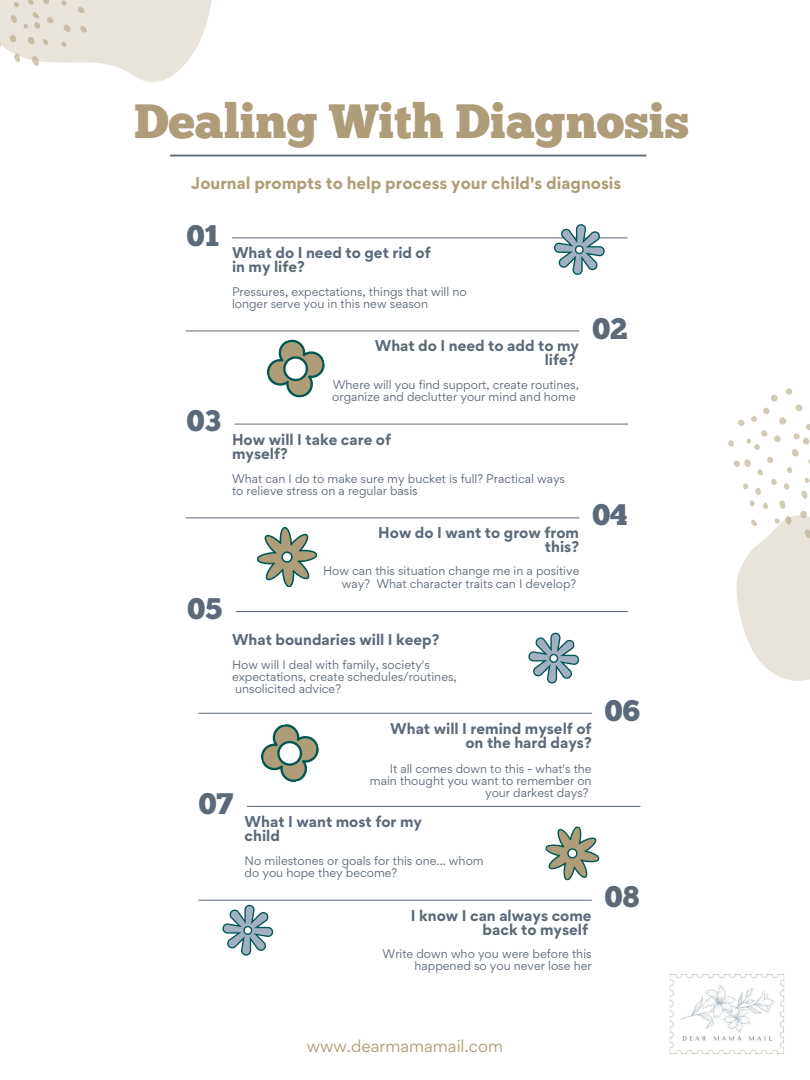
<style>
.page{position:relative;width:810px;height:1080px;background:#fff}
.page>*{position:absolute;margin:0;border:0;box-sizing:border-box;transform-origin:0 0}
.t1{font:48.12px "Chunk Five";color:#ae9d78}
.t2{font:29.69px "Chunk Five";color:#5b6979}
.t3{font:700 15.38px "Gordita";color:#ae9d78}
.t4{font:15.38px "Gordita";color:#ae9d78}
.t5{font:700 13.94px/13.9px "Gordita";color:#5b6979;text-align:right}
.t6{font:11.12px/12.2px "Gordita";color:#5b6979}
</style>
<div class="page">
<hr style="left:170px;top:155px;width:476px;height:1px;background:#5b6979">
<svg style="left:0;top:0;width:212px;height:82px"></svg>
<svg style="left:728px;top:388px;width:82px;height:293px"></svg>
<img style="left:669px;top:974px;width:116px;height:80px">
<hr style="left:232px;top:237px;width:396px;height:1px;background:#5b6979">
<hr style="left:186px;top:330px;width:393px;height:1px;background:#5b6979">
<hr style="left:186px;top:517px;width:393px;height:1px;background:#5b6979">
<hr style="left:234px;top:424px;width:394px;height:1px;background:#5b6979">
<hr style="left:236px;top:611px;width:392px;height:1px;background:#5b6979">
<svg style="left:554px;top:224px;width:51px;height:51px"></svg>
<svg style="left:267px;top:339px;width:58px;height:59px"></svg>
<svg style="left:257px;top:527px;width:60px;height:60px"></svg>
<svg style="left:545px;top:826px;width:55px;height:55px"></svg>
<hr style="left:198px;top:713px;width:394px;height:1px;background:#5b6979">
<hr style="left:198px;top:900px;width:394px;height:1px;background:#5b6979">
<hr style="left:247px;top:806px;width:394px;height:1px;background:#5b6979">
<svg style="left:528px;top:633px;width:51px;height:51px"></svg>
<svg style="left:261px;top:724px;width:58px;height:58px"></svg>
<svg style="left:222px;top:905px;width:51px;height:51px"></svg>
<p class="t1" style="left:134px;top:102px;width:557px">Dealing With Diagnosis</p>
<p class="t3" style="left:191px;top:173px;width:432px">Journal prompts to help process your child's diagnosis</p>
<p class="t2" style="left:187px;top:223px;width:34px">01</p>
<p class="t2" style="left:187px;top:409px;width:35px">03</p>
<p class="t2" style="left:187px;top:597px;width:36px">05</p>
<p class="t5" style="left:232px;top:246px;width:200px;text-align:left">What do I need to get rid of in my life?</p>
<p class="t6" style="left:232px;top:286px;width:236px">Pressures, expectations, things that will no longer serve you in this new season</p>
<p class="t5" style="left:375px;top:339px;width:206px">What do I need to add to my life?</p>
<p class="t6" style="left:332px;top:379px;width:248px">Where will you find support, create routines, organize and declutter your mind and home</p>
<p class="t5" style="left:232px;top:433px;width:161px;text-align:left">How will I take care of myself?</p>
<p class="t6" style="left:232px;top:472px;width:335px">What can I do to make sure my bucket is full? Practical ways to relieve stress on a regular basis</p>
<p class="t5" style="left:378px;top:526px;width:202px">How do I want to grow from this?</p>
<p class="t6" style="left:323px;top:565px;width:258px;text-align:right">How can this situation change me in a positive way? What character traits can I develop?</p>
<p class="t2" style="left:592px;top:317px;width:37px">02</p>
<p class="t2" style="left:592px;top:503px;width:37px">04</p>
<p class="t5" style="left:232px;top:633px;width:209px">What boundaries will I keep?</p>
<p class="t6" style="left:232px;top:659px;width:226px">How will I deal with family, society's expectations, create schedules/routines, unsolicited advice?</p>
<p class="t5" style="left:390px;top:721px;width:203px">What will I remind myself of on the hard days?</p>
<p class="t2" style="left:605px;top:699px;width:37px">06</p>
<p class="t2" style="left:199px;top:791px;width:36px">07</p>
<p class="t6" style="left:370px;top:762px;width:223px;text-align:right">It all comes down to this - what's the main thought you want to remember on your darkest days?</p>
<p class="t5" style="left:245px;top:815px;width:179px;text-align:left">What I want most for my child</p>
<p class="t6" style="left:245px;top:855px;width:241px">No milestones or goals for this one... whom do you hope they become?</p>
<p class="t5" style="left:411px;top:908px;width:182px">I know I can always come back to myself</p>
<p class="t6" style="left:383px;top:947px;width:211px;text-align:right">Write down who you were before this happened so you never lose her</p>
<p class="t2" style="left:605px;top:885px;width:36px">08</p>
<p class="t4" style="left:307px;top:1036px;width:198px">www.dearmamamail.com</p>
</div>
